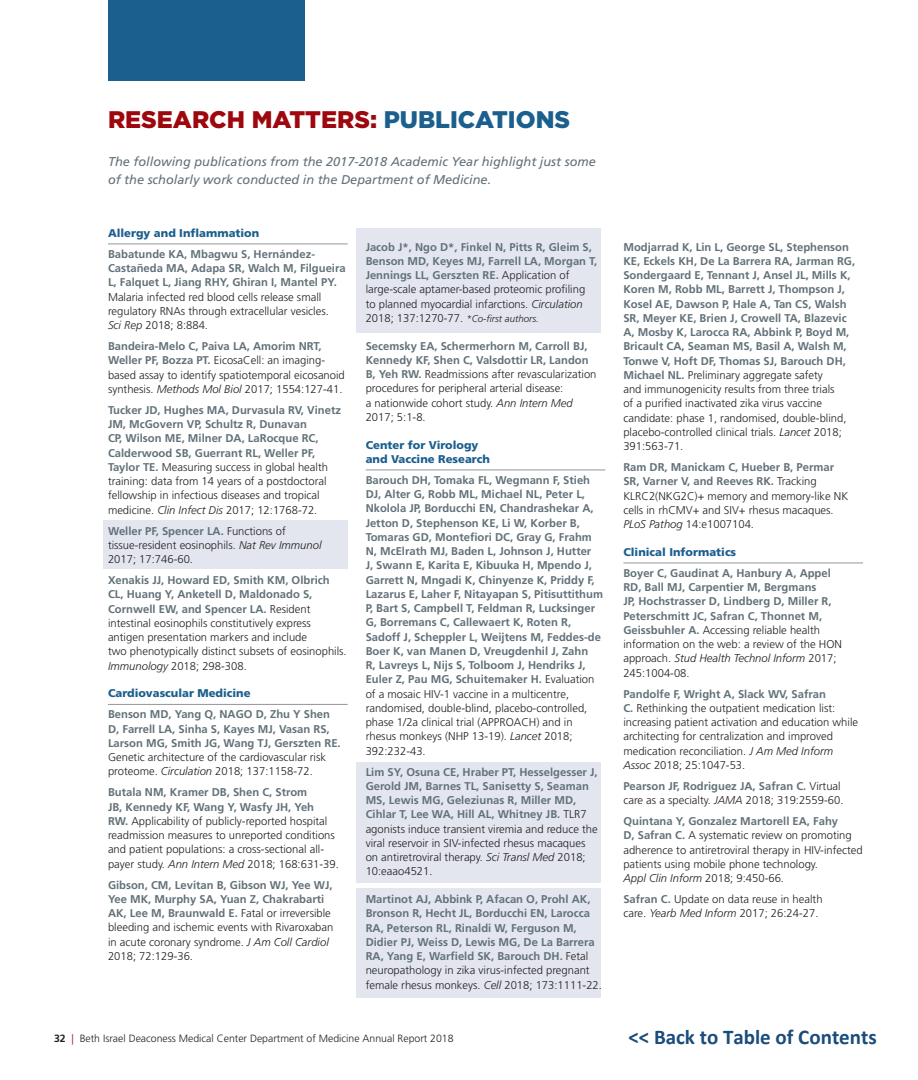
<style>
.page{position:relative;width:918px;height:1080px;background:#fff}
.page>*{position:absolute;margin:0;border:0;box-sizing:border-box;transform-origin:0 0}
.t1{font:900 24px "Gotham";color:#9d070d}
.t2{font:700 21px "Calibri";color:#1a4c7c}
.t3{font:italic 12.75px/18px "Frutiger";color:#627179}
.t4{font:700 11.25px/14.2px "Frutiger";color:#627179}
.t5{font:300 11.25px/14.2px "Frutiger";color:#231f20}
.t6{font:900 11.25px/14.2px "Frutiger";color:#1b5f8e}
.t7{font:300 10.5px "Frutiger LT Std";color:#231f20}
.s1{color:#1b5f8e}
.s2{font-style:italic}
.s3{font-weight:700;color:#627179}
.s4{font-weight:300;color:#231f20}
.s5{font-weight:300;font-style:italic;color:#231f20}
.s6{font-style:italic;font-size:9.75px}
.s7{font-weight:700}
.s8{color:#9d070d}
</style>
<div class="page">
<div style="left:104px;top:520px;width:244px;height:49px;background:#e3e6ef"></div>
<div style="left:357px;top:228px;width:244px;height:105px;background:#e3e6ef"></div>
<div style="left:357px;top:762px;width:244px;height:121px;background:#e3e6ef"></div>
<div style="left:357px;top:889px;width:244px;height:109px;background:#e3e6ef"></div>
<hr style="left:108px;top:244px;width:240px;height:1px;background:#939598">
<hr style="left:108px;top:704px;width:240px;height:1px;background:#939598">
<hr style="left:366px;top:470px;width:239px;height:1px;background:#939598">
<hr style="left:623px;top:563px;width:240px;height:1px;background:#939598">
<div style="left:108px;top:0;width:197px;height:81px;background:#1b5f8e"></div>
<h1 class="t1" style="left:108px;top:105px;width:464px">RESEARCH MATTERS: <span class="s1">PUBLICATIONS</span></h1>
<p class="t3" style="left:108px;top:153px;width:489px">The following publications from the 2017-2018 Academic Year highlight just some of the scholarly work conducted in the Department of Medicine.</p>
<p class="t6" style="left:108px;top:226px;width:153px">Allergy and Inflammation</p>
<p class="t4" style="left:108px;top:247px;width:239px">Babatunde KA, Mbagwu S, Hernández-<br>Castañeda MA, Adapa SR, Walch M, Filgueira<br>L, Falquet L, Jiang RHY, Ghiran I, Mantel PY.</p>
<p class="t5" style="left:108px;top:290px;width:222px">Malaria infected red blood cells release small regulatory RNAs through extracellular vesicles.<br><span class="s2">Sci Rep</span> 2018; 8:884.</p>
<p class="t5" style="left:108px;top:339px;width:238px"><span class="s3">Bandeira-Melo C, Paiva LA, Amorim NRT, Weller PF, Bozza PT.</span> EicosaCell: an imaging&shy;based assay to identify spatiotemporal eicosanoid synthesis. <span class="s2">Methods Mol Biol</span> 2017; 1554:127-41.</p>
<p class="t4" style="left:108px;top:403px;width:235px">Tucker JD, Hughes MA, Durvasula RV, Vinetz JM, McGovern VP, Schultz R, Dunavan<br>CP, Wilson ME, Milner DA, LaRocque RC, Calderwood SB, Guerrant RL, Weller PF, Taylor TE. <span class="s4">Measuring success in global health training: data from 14 years of a postdoctoral fellowship in infectious diseases and tropical medicine.</span> <span class="s5">Clin Infect Dis</span> <span class="s4">2017; 12:1768-72.</span></p>
<p class="t5" style="left:108px;top:524px;width:215px"><span class="s3">Weller PF, Spencer LA.</span> Functions of tissue-resident eosinophils. <span class="s2">Nat Rev Immunol<br></span>2017; 17:746-60.</p>
<p class="t5" style="left:108px;top:573px;width:240px"><span class="s3">Xenakis JJ, Howard ED, Smith KM, Olbrich CL, Huang Y, Anketell D, Maldonado S, Cornwell EW, and Spencer LA.</span> Resident intestinal eosinophils constitutively express antigen presentation markers and include<br>two phenotypically distinct subsets of eosinophils.<br><span class="s2">Immunology</span> 2018; 298-308.</p>
<p class="t6" style="left:108px;top:686px;width:144px">Cardiovascular Medicine</p>
<p class="t4" style="left:108px;top:707px;width:234px">Benson MD, Yang Q, NAGO D, Zhu Y Shen<br>D, Farrell LA, Sinha S, Kayes MJ, Vasan RS,<br>Larson MG, Smith JG, Wang TJ, Gerszten RE.</p>
<p class="t5" style="left:108px;top:750px;width:220px">Genetic architecture of the cardiovascular risk proteome. <span class="s2">Circulation</span> 2018; 137:1158-72.</p>
<p class="t5" style="left:108px;top:786px;width:232px"><span class="s3">Butala NM, Kramer DB, Shen C, Strom<br>JB, Kennedy KF, Wang Y, Wasfy JH, Yeh<br>RW.</span> Applicability of publicly-reported hospital readmission measures to unreported conditions and patient populations: a cross-sectional all&shy;payer study. <span class="s2">Ann Intern Med</span> 2018; 168:631-39.</p>
<p class="t5" style="left:108px;top:878px;width:227px"><span class="s3">Gibson, CM, Levitan B, Gibson WJ, Yee WJ, Yee MK, Murphy SA, Yuan Z, Chakrabarti AK, Lee M, Braunwald E.</span> Fatal or irreversible bleeding and ischemic events with Rivaroxaban in acute coronary syndrome. <span class="s2">J Am Coll Cardiol </span>2018; 72:129-36.</p>
<p class="t5" style="left:366px;top:240px;width:233px"><span class="s3">Jacob J*, Ngo D*, Finkel N, Pitts R, Gleim S, Benson MD, Keyes MJ, Farrell LA, Morgan T, Jennings LL, Gerszten RE.</span> Application of large-scale aptamer-based proteomic profiling to planned myocardial infarctions. <span class="s2">Circulation </span>2018; 137:1270-77. <span class="s6">*Co-first authors.</span></p>
<p class="t5" style="left:366px;top:339px;width:232px"><span class="s3">Secemsky EA, Schermerhorn M, Carroll BJ, Kennedy KF, Shen C, Valsdottir LR, Landon B, Yeh RW.</span> Readmissions after revascularization procedures for peripheral arterial disease:<br>a nationwide cohort study. <span class="s2">Ann Intern Med </span>2017; 5:1-8.</p>
<p class="t6" style="left:366px;top:438px;width:126px">Center for Virology and Vaccine Research</p>
<p class="t4" style="left:366px;top:473px;width:239px">Barouch DH, Tomaka FL, Wegmann F, Stieh DJ, Alter G, Robb ML, Michael NL, Peter L, Nkolola JP, Borducchi EN, Chandrashekar A, Jetton D, Stephenson KE, Li W, Korber B, Tomaras GD, Montefiori DC, Gray G, Frahm N, McElrath MJ, Baden L, Johnson J, Hutter<br>J, Swann E, Karita E, Kibuuka H, Mpendo J, Garrett N, Mngadi K, Chinyenze K, Priddy F, Lazarus E, Laher F, Nitayapan S, Pitisuttithum P, Bart S, Campbell T, Feldman R, Lucksinger G, Borremans C, Callewaert K, Roten R, Sadoff J, Scheppler L, Weijtens M, Feddes-de Boer K, van Manen D, Vreugdenhil J, Zahn<br>R, Lavreys L, Nijs S, Tolboom J, Hendriks J, Euler Z, Pau MG, Schuitemaker H. <span class="s4">Evaluation of a mosaic HIV-1 vaccine in a multicentre, randomised, double-blind, placebo-controlled, phase 1/2a clinical trial (APPROACH) and in rhesus monkeys (NHP 13-19).</span> <span class="s5">Lancet</span> <span class="s4">2018; 392:232-43.</span></p>
<p class="t4" style="left:366px;top:765px;width:234px">Lim SY, Osuna CE, Hraber PT, Hesselgesser J, Gerold JM, Barnes TL, Sanisetty S, Seaman MS, Lewis MG, Geleziunas R, Miller MD, Cihlar T, Lee WA, Hill AL, Whitney JB. <span class="s4">TLR7 agonists induce transient viremia and reduce the viral reservoir in SIV-infected rhesus macaques on antiretroviral therapy.</span> <span class="s5">Sci Transl Med</span> <span class="s4">2018; 10:eaao4521.</span></p>
<p class="t4" style="left:366px;top:892px;width:238px">Martinot AJ, Abbink P, Afacan O, Prohl AK, Bronson R, Hecht JL, Borducchi EN, Larocca RA, Peterson RL, Rinaldi W, Ferguson M, Didier PJ, Weiss D, Lewis MG, De La Barrera RA, Yang E, Warfield SK, Barouch DH. <span class="s4">Fetal neuropathology in zika virus-infected pregnant female rhesus monkeys.</span> <span class="s5">Cell</span> <span class="s4">2018; 173:1111-22.</span></p>
<p class="t7" style="left:54px;top:1033px;width:401px"><span class="s7">32</span> <span class="s8">|</span> Beth Israel Deaconess Medical Center Department of Medicine Annual Report 2018</p>
<p class="t4" style="left:623px;top:240px;width:233px">Modjarrad K, Lin L, George SL, Stephenson KE, Eckels KH, De La Barrera RA, Jarman RG, Sondergaard E, Tennant J, Ansel JL, Mills K, Koren M, Robb ML, Barrett J, Thompson J, Kosel AE, Dawson P, Hale A, Tan CS, Walsh SR, Meyer KE, Brien J, Crowell TA, Blazevic A, Mosby K, Larocca RA, Abbink P, Boyd M, Bricault CA, Seaman MS, Basil A, Walsh M, Tonwe V, Hoft DF, Thomas SJ, Barouch DH, Michael NL. <span class="s4">Preliminary aggregate safety<br>and immunogenicity results from three trials<br>of a purified inactivated zika virus vaccine candidate: phase 1, randomised, double-blind, placebo-controlled clinical trials.</span> <span class="s5">Lancet</span> <span class="s4">2018; 391:563-71.</span></p>
<p class="t5" style="left:623px;top:460px;width:226px"><span class="s3">Ram DR, Manickam C, Hueber B, Permar SR, Varner V, and Reeves RK.</span> Tracking KLRC2(NKG2C)+ memory and memory-like NK cells in rhCMV+ and SIV+ rhesus macaques.<br><span class="s2">PLoS Pathog</span> 14:e1007104.</p>
<p class="t6" style="left:623px;top:545px;width:114px">Clinical Informatics</p>
<p class="t4" style="left:623px;top:566px;width:220px">Boyer C, Gaudinat A, Hanbury A, Appel RD, Ball MJ, Carpentier M, Bergmans<br>JP, Hochstrasser D, Lindberg D, Miller R, Peterschmitt JC, Safran C, Thonnet M, Geissbuhler A. <span class="s4">Accessing reliable health information on the web: a review of the HON approach.</span> <span class="s5">Stud Health Technol Inform</span> <span class="s4">2017; 245:1004-08.</span></p>
<p class="t5" style="left:623px;top:687px;width:236px"><span class="s3">Pandolfe F, Wright A, Slack WV, Safran<br>C.</span> Rethinking the outpatient medication list: increasing patient activation and education while architecting for centralization and improved medication reconciliation. <span class="s2">J Am Med Inform Assoc</span> 2018; 25:1047-53.</p>
<p class="t5" style="left:623px;top:779px;width:222px"><span class="s3">Pearson JF, Rodriguez JA, Safran C.</span> Virtual care as a specialty. <span class="s2">JAMA</span> 2018; 319:2559-60.</p>
<p class="t5" style="left:623px;top:814px;width:241px"><span class="s3">Quintana Y, Gonzalez Martorell EA, Fahy<br>D, Safran C.</span> A systematic review on promoting adherence to antiretroviral therapy in HIV-infected patients using mobile phone technology.<br><span class="s2">Appl Clin Inform</span> 2018; 9:450-66.</p>
<p class="t5" style="left:623px;top:892px;width:201px"><span class="s3">Safran C.</span> Update on data reuse in health care. <span class="s2">Yearb Med Inform</span> 2017; 26:24-27.</p>
<h2 class="t2" style="left:628px;top:1023px;width:250px">&lt;&lt; Back to Table of Contents</h2>
</div>
